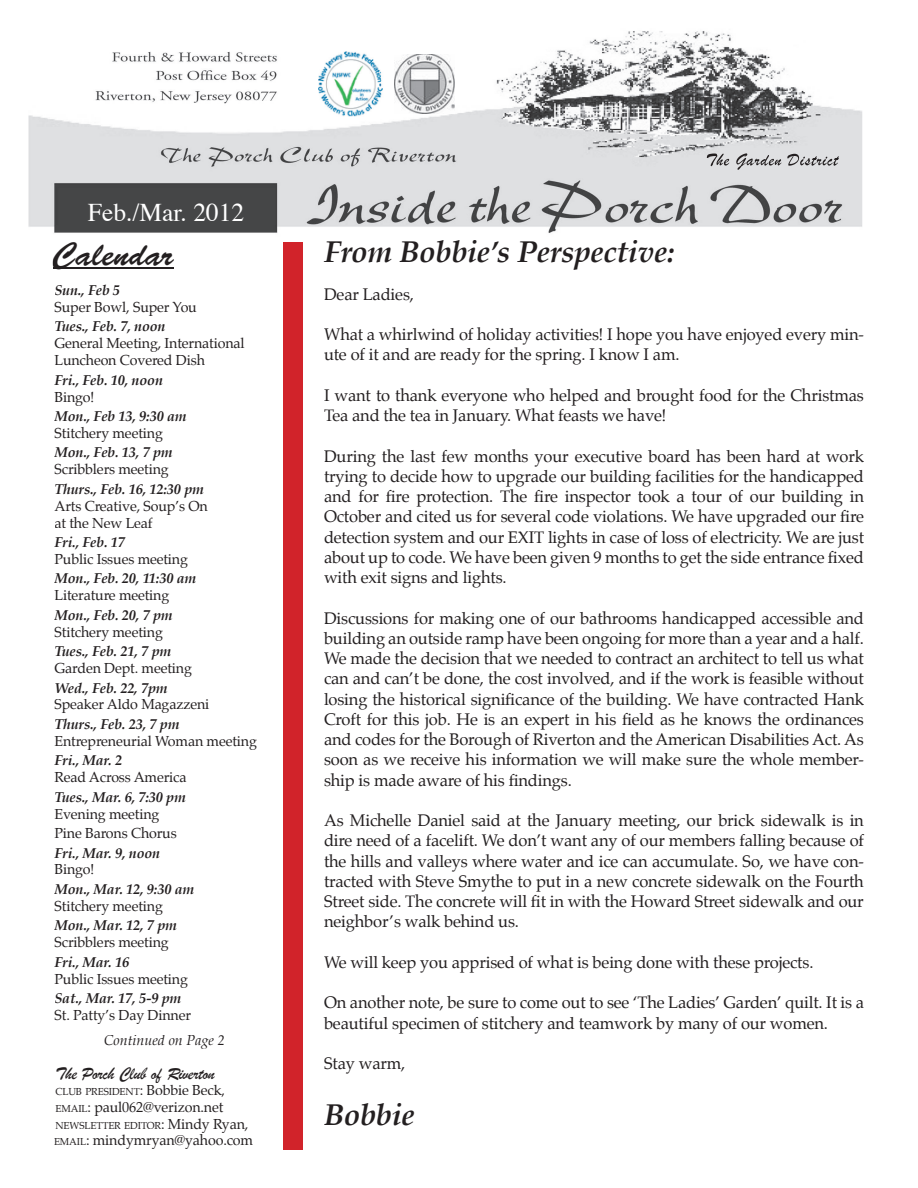
<style>
.page{position:relative;width:918px;height:1188px;background:#fff}
.page>*{position:absolute;margin:0;border:0;box-sizing:border-box;transform-origin:0 0}
.t1{font:33px "Brush Script Std";color:#231f20}
.t2{font:italic 700 30px "Palatino";letter-spacing:-.01em;color:#231f20}
.t3{font:25.5px "Times";color:#fff}
.t4{font:18px "Brush Script";letter-spacing:-.01em;color:#231f20}
.t5{font:16.5px/20.2px "Palatino";letter-spacing:-.01em;color:#231f20}
.t6{font:14.25px/16.8px "Palatino";letter-spacing:-.01em;color:#231f20}
.t7{font:italic 700 14.25px "Palatino";letter-spacing:-.01em;color:#231f20}
.t8{font:italic 14.25px "Palatino";color:#231f20}
.t9{font:9.9px "Palatino";letter-spacing:-.015em;color:#231f20}
.s1{font-size:14.25px}
.s2{font-size:9.9px}
</style>
<div class="page">
<img style="left:28px;top:31px;width:834px;height:202px">
<div style="left:283px;top:242px;width:20px;height:908px;background:#d1232a"></div>
<hr style="left:53px;top:268px;width:121px;height:1px;background:#231f20">
<img style="left:394px;top:54px;width:60px;height:59px">
<img style="left:318px;top:51px;width:66px;height:69px">
<img style="left:707px;top:153px;width:132px;height:17px">
<h3 class="t3" style="left:88px;top:196px;width:158px">Feb./Mar. 2012</h3>
<h1 class="t1" style="left:53px;top:236px;width:122px">Calendar</h1>
<p class="t7" style="left:54px;top:282px;width:67px">Sun., Feb 5</p>
<p class="t6" style="left:54px;top:300px;width:144px">Super Bowl, Super You</p>
<p class="t7" style="left:54px;top:318px;width:113px">Tues., Feb. 7, noon</p>
<p class="t6" style="left:54px;top:336px;width:192px">General Meeting, International<br>Luncheon Covered Dish</p>
<p class="t7" style="left:54px;top:371px;width:110px">Fri., Feb. 10, noon</p>
<p class="t6" style="left:54px;top:389px;width:42px">Bingo!</p>
<p class="t7" style="left:54px;top:408px;width:134px">Mon., Feb 13, 9:30 am</p>
<p class="t6" style="left:54px;top:426px;width:110px">Stitchery meeting</p>
<p class="t7" style="left:54px;top:444px;width:120px">Mon., Feb. 13, 7 pm</p>
<p class="t6" style="left:54px;top:462px;width:116px">Scribblers meeting</p>
<p class="t7" style="left:54px;top:480px;width:151px">Thurs., Feb. 16, 12:30 pm</p>
<p class="t6" style="left:54px;top:499px;width:155px">Arts Creative, Soup’s On at the New Leaf</p>
<p class="t7" style="left:54px;top:534px;width:72px">Fri., Feb. 17</p>
<p class="t6" style="left:54px;top:552px;width:135px">Public Issues meeting</p>
<p class="t7" style="left:54px;top:570px;width:143px">Mon., Feb. 20, 11:30 am</p>
<p class="t6" style="left:54px;top:588px;width:116px">Literature meeting</p>
<p class="t7" style="left:54px;top:606px;width:120px">Mon., Feb. 20, 7 pm</p>
<p class="t6" style="left:54px;top:625px;width:110px">Stitchery meeting</p>
<p class="t7" style="left:54px;top:643px;width:118px">Tues., Feb. 21, 7 pm</p>
<p class="t6" style="left:54px;top:661px;width:139px">Garden Dept. meeting</p>
<p class="t7" style="left:54px;top:679px;width:115px">Wed., Feb. 22, 7pm</p>
<p class="t6" style="left:54px;top:697px;width:156px">Speaker Aldo Magazzeni</p>
<p class="t7" style="left:54px;top:715px;width:127px">Thurs., Feb. 23, 7 pm</p>
<p class="t6" style="left:54px;top:734px;width:204px">Entrepreneurial Woman meeting</p>
<p class="t7" style="left:54px;top:752px;width:69px">Fri., Mar. 2</p>
<p class="t6" style="left:54px;top:770px;width:134px">Read Across America</p>
<p class="t7" style="left:54px;top:788px;width:133px">Tues., Mar. 6, 7:30 pm</p>
<p class="t6" style="left:54px;top:805px;width:124px;line-height:19.5px">Evening meeting<br>Pine Barons Chorus</p>
<p class="t7" style="left:54px;top:844px;width:107px">Fri., Mar. 9, noon</p>
<p class="t6" style="left:54px;top:862px;width:42px">Bingo!</p>
<p class="t7" style="left:54px;top:880px;width:141px">Mon., Mar. 12, 9:30 am</p>
<p class="t6" style="left:54px;top:899px;width:110px">Stitchery meeting</p>
<p class="t7" style="left:54px;top:917px;width:124px">Mon., Mar. 12, 7 pm</p>
<p class="t6" style="left:54px;top:935px;width:116px">Scribblers meeting</p>
<p class="t7" style="left:54px;top:953px;width:76px">Fri., Mar. 16</p>
<p class="t6" style="left:54px;top:971px;width:135px">Public Issues meeting</p>
<p class="t7" style="left:54px;top:990px;width:129px">Sat., Mar. 17, 5-9 pm</p>
<p class="t6" style="left:54px;top:1008px;width:138px">St. Patty’s Day Dinner</p>
<p class="t8" style="left:104px;top:1032px;width:122px">Continued on Page 2</p>
<p class="t4" style="left:56px;top:1062px;width:161px">The Porch Club of Riverton</p>
<p class="t9" style="left:56px;top:1085px;width:171px">CLUB PRESIDENT<span class="s1">: Bobbie Beck,</span></p>
<p class="t6" style="left:56px;top:1099px;width:169px"><span class="s2">EMAIL</span>: paul062@verizon.net</p>
<p class="t9" style="left:56px;top:1119px;width:194px">NEWSLETTER EDITOR<span class="s1">: Mindy Ryan,</span></p>
<p class="t6" style="left:54px;top:1133px;width:201px"><span class="s2">EMAIL</span>: mindymryan@yahoo.com</p>
<h2 class="t2" style="left:324px;top:234px;width:352px">From Bobbie’s Perspective:</h2>
<p class="t5" style="left:324px;top:285px;width:91px">Dear Ladies,</p>
<p class="t5" style="left:324px;top:326px;width:541px">What a whirlwind of holiday activities! I hope you have enjoyed every min&shy;ute of it and are ready for the spring. I know I am.</p>
<p class="t5" style="left:324px;top:387px;width:541px">I want to thank everyone who helped and brought food for the Christmas<br>Tea and the tea in January. What feasts we have!</p>
<p class="t5" style="left:324px;top:447px;width:542px;text-align:justify">During the last few months your executive board has been hard at work trying to decide how to upgrade our building facilities for the handicapped and for fire protection. The fire inspector took a tour of our building in October and cited us for several code violations. We have upgraded our fire detection system and our EXIT lights in case of loss of electricity. We are just about up to code. We have been given 9 months to get the side entrance fixed with exit signs and lights.</p>
<p class="t5" style="left:324px;top:609px;width:542px;text-align:justify">Discussions for making one of our bathrooms handicapped accessible and building an outside ramp have been ongoing for more than a year and a half.<br>We made the decision that we needed to contract an architect to tell us what can and can’t be done, the cost involved, and if the work is feasible without losing the historical significance of the building. We have contracted Hank Croft for this job. He is an expert in his field as he knows the ordinances and codes for the Borough of Riverton and the American Disabilities Act. As soon as we receive his information we will make sure the whole member&shy;ship is made aware of his findings.</p>
<p class="t5" style="left:324px;top:812px;width:542px;text-align:justify">As Michelle Daniel said at the January meeting, our brick sidewalk is in dire need of a facelift. We don’t want any of our members falling because of the hills and valleys where water and ice can accumulate. So, we have con&shy;tracted with Steve Smythe to put in a new concrete sidewalk on the Fourth Street side. The concrete will fit in with the Howard Street sidewalk and our neighbor’s walk behind us.</p>
<p class="t5" style="left:324px;top:954px;width:491px">We will keep you apprised of what is being done with these projects.</p>
<p class="t5" style="left:324px;top:994px;width:542px">On another note, be sure to come out to see ‘The Ladies’ Garden’ quilt. It is a beautiful specimen of stitchery and teamwork by many of our women.</p>
<p class="t5" style="left:324px;top:1055px;width:83px">Stay warm,</p>
<h2 class="t2" style="left:324px;top:1097px;width:92px">Bobbie</h2>
</div>
